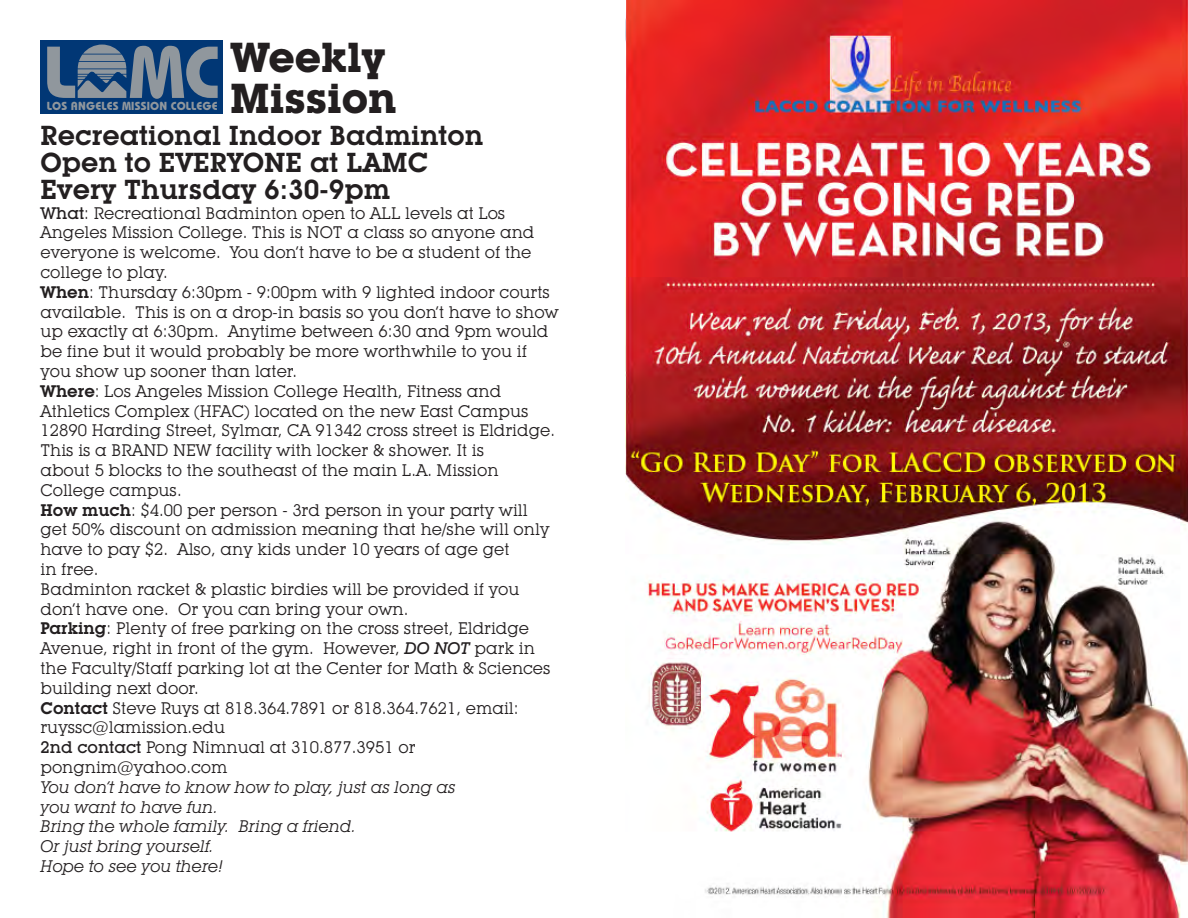
<style>
.page{position:relative;width:1188px;height:918px;background:#fff}
.page>*{position:absolute;margin:0;border:0;box-sizing:border-box;transform-origin:0 0}
.t1{font:700 41.25px "Lubalin Graph IT Cby BT";color:#231f20}
.t2{font:600 27px/27px "Lubalin Graph IT Cby BT";color:#231f20}
.t3{font:16.5px/19.8px "Lubalin Graph IT Cby BT";color:#231f20}
.t4{font:italic 16.5px/19.8px "Lubalin Graph IT Cby BT";color:#231f20}
.t5{font:700 11.7px "Bauhaus";letter-spacing:.015em;color:#90979d}
.s1{font-weight:500}
.s2{font-weight:600}
.s3{font-weight:500;font-style:italic}
</style>
<div class="page">
<div style="left:40px;top:40px;width:183px;height:74px;background:#013775"></div>
<svg style="left:47px;top:45px;width:171px;height:54px"></svg>
<img style="left:625px;top:0;width:563px;height:918px">
<p class="t1" style="left:230px;top:32px;width:157px">Weekly</p>
<p class="t1" style="left:230px;top:73px;width:168px">Mission</p>
<p class="t2" style="left:40px;top:122px;width:444px">Recreational Indoor Badminton<br>Open to EVERYONE at LAMC</p>
<p class="t2" style="left:40px;top:176px;width:351px">Every Thursday 6:30-9pm</p>
<p class="t3" style="left:40px;top:203px;width:495px"><span class="s1">What</span>: Recreational Badminton open to ALL levels at Los Angeles Mission College. This is NOT a class so anyone and everyone is welcome. You don’t have to be a student of the college to play.</p>
<p class="t3" style="left:40px;top:282px;width:520px"><span class="s2">When</span>: Thursday 6:30pm - 9:00pm with 9 lighted indoor courts available. This is on a drop-in basis so you don’t have to show up exactly at 6:30pm. Anytime between 6:30 and 9pm would be fine but it would probably be more worthwhile to you if you show up sooner than later.</p>
<p class="t3" style="left:40px;top:381px;width:516px"><span class="s2">Where</span>: Los Angeles Mission College Health, Fitness and<br>Athletics Complex (HFAC) located on the new East Campus<br>12890 Harding Street, Sylmar, CA 91342 cross street is Eldridge.</p>
<p class="t3" style="left:40px;top:440px;width:460px">This is a BRAND NEW facility with locker &amp; shower. It is about 5 blocks to the southeast of the main L.A. Mission<br>College campus.</p>
<p class="t3" style="left:40px;top:500px;width:510px"><span class="s2">How much</span>: $4.00 per person - 3rd person in your party will get 50% discount on admission meaning that he/she will only have to pay $2. Also, any kids under 10 years of age get<br>in free.</p>
<p class="t3" style="left:40px;top:579px;width:481px">Badminton racket &amp; plastic birdies will be provided if you don’t have one. Or you can bring your own.</p>
<p class="t3" style="left:40px;top:619px;width:512px"><span class="s2">Parking</span>: Plenty of free parking on the cross street, Eldridge Avenue, right in front of the gym. However, <span class="s3">DO NOT</span> park in the Faculty/Staff parking lot at the Center for Math &amp; Sciences building next door.</p>
<p class="t3" style="left:40px;top:698px;width:480px"><span class="s2">Contact</span> Steve Ruys at 818.364.7891 or 818.364.7621, email: ruyssc@lamission.edu</p>
<p class="t3" style="left:40px;top:737px;width:377px"><span class="s1">2nd contact</span> Pong Nimnual at 310.877.3951 or pongnim@yahoo.com</p>
<p class="t4" style="left:40px;top:777px;width:417px">You don’t have to know how to play, just as long as you want to have fun.</p>
<p class="t4" style="left:40px;top:816px;width:317px">Bring the whole family. Bring a friend.</p>
<p class="t4" style="left:40px;top:836px;width:175px">Or just bring yourself.</p>
<p class="t4" style="left:40px;top:856px;width:184px">Hope to see you there!</p>
<p class="t5" style="left:47px;top:99px;width:172px">LOS ANGELES MISSION COLLEGE</p>
</div>
